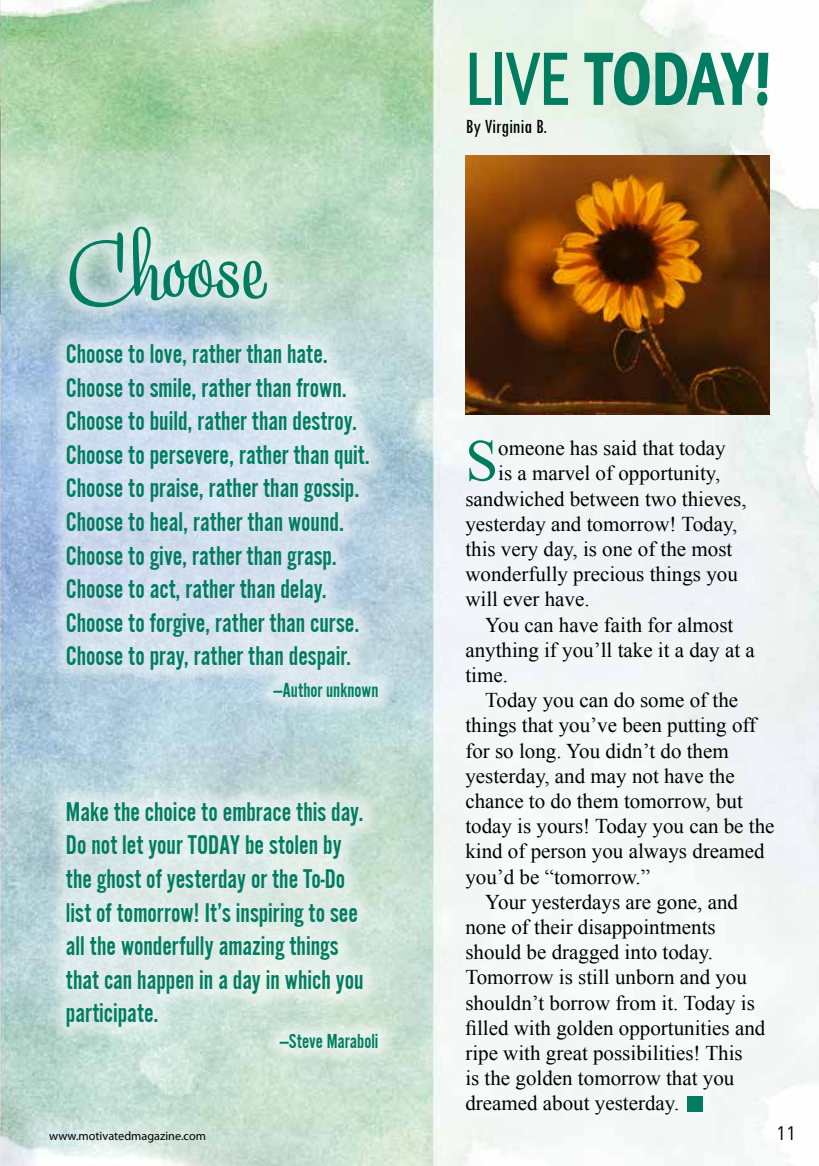
<style>
.page{position:relative;width:819px;height:1166px;background:#fff}
.page>*{position:absolute;margin:0;border:0;box-sizing:border-box;transform-origin:0 0}
.t1{font:84px "Liza Text Pro";color:#007d60;scale:1.25 1}
.t2{font:700 77px "Amaranth";letter-spacing:-.035em;color:#007d60;scale:.75 1}
.t3{font:58.98px "Times New Roman";color:#007d60}
.t4{font:28px/33.6px "Alternate Got No 2";color:#007d60}
.t5{font:21px "Times New Roman";color:#000}
.t6{font:21px "Alternate Got No 2";color:#007d60}
.t7{font:condensed 21px "Tw Cen";color:#000}
.t8{font:19.25px "DIN Pro";color:#000}
.t9{font:12.25px "Myriad Pro";color:#000}
.s1{font-weight:400}
</style>
<div class="page">
<img style="left:0;top:0;width:819px;height:1166px">
<div style="left:48px;top:208px;width:349px;height:508px;background:#fff;opacity:.5"></div>
<div style="left:48px;top:783px;width:348px;height:283px;background:#fff;opacity:.5"></div>
<img style="left:465px;top:156px;width:304px;height:258px">
<div style="left:687px;top:1096px;width:16px;height:15px;background:#007d60"></div>
<h1 class="t1" style="left:66px;top:215px;width:162px">Choose</h1>
<p class="t4" style="left:66px;top:338px;width:305px">Choose to love, rather than hate.<br>Choose to smile, rather than frown.<br>Choose to build, rather than destroy.<br>Choose to persevere, rather than quit.<br>Choose to praise, rather than gossip.<br>Choose to heal, rather than wound.<br>Choose to give, rather than grasp.<br>Choose to act, rather than delay.<br>Choose to forgive, rather than curse.<br>Choose to pray, rather than despair.</p>
<p class="t6" style="left:273px;top:679px;width:107px">—Author unknown</p>
<h3 class="t4" style="left:66px;top:795px;width:299px">Make the choice to embrace this day.<br>Do not let your TODAY be stolen by the ghost of yesterday or the To-Do list of tomorrow! It’s inspiring to see all the wonderfully amazing things that can happen in a day in which you participate.</h3>
<p class="t6" style="left:280px;top:1029px;width:100px">—Steve Maraboli</p>
<h2 class="t2" style="left:465px;top:30px;width:410px"><span class="s1">LIVE</span> TODAY!</h2>
<p class="t7" style="left:465px;top:114px;width:83px">By Virginia B.</p>
<h3 class="t3" style="left:465px;top:421px;width:34px">S</h3>
<p class="t5" style="left:498px;top:434px;width:229px">omeone has said that today</p>
<p class="t5" style="left:498px;top:459px;width:224px">is a marvel of opportunity,</p>
<p class="t5" style="left:465px;top:484px;width:283px">sandwiched between two thieves,</p>
<p class="t5" style="left:465px;top:509px;width:274px">yesterday and tomorrow! Today,</p>
<p class="t5" style="left:465px;top:535px;width:268px">this very day, is one of the most</p>
<p class="t5" style="left:465px;top:560px;width:274px">wonderfully precious things you</p>
<p class="t5" style="left:465px;top:585px;width:126px">will ever have.</p>
<p class="t5" style="left:485px;top:610px;width:250px">You can have faith for almost</p>
<p class="t5" style="left:465px;top:635px;width:291px">anything if you’ll take it a day at a</p>
<p class="t5" style="left:465px;top:661px;width:44px">time.</p>
<p class="t5" style="left:485px;top:686px;width:254px">Today you can do some of the</p>
<p class="t5" style="left:465px;top:711px;width:292px">things that you’ve been putting off</p>
<p class="t5" style="left:465px;top:736px;width:265px">for so long. You didn’t do them</p>
<p class="t5" style="left:465px;top:761px;width:271px">yesterday, and may not have the</p>
<p class="t5" style="left:465px;top:787px;width:279px">chance to do them tomorrow, but</p>
<p class="t5" style="left:465px;top:812px;width:311px">today is yours! Today you can be the</p>
<p class="t5" style="left:465px;top:837px;width:301px">kind of person you always dreamed</p>
<p class="t5" style="left:465px;top:862px;width:186px">you’d be “tomorrow.”</p>
<p class="t5" style="left:485px;top:887px;width:254px">Your yesterdays are gone, and</p>
<p class="t5" style="left:465px;top:913px;width:252px">none of their disappointments</p>
<p class="t5" style="left:465px;top:938px;width:249px">should be dragged into today.</p>
<p class="t5" style="left:465px;top:963px;width:283px">Tomorrow is still unborn and you</p>
<p class="t5" style="left:465px;top:988px;width:291px">shouldn’t borrow from it. Today is</p>
<p class="t5" style="left:465px;top:1013px;width:301px">filled with golden opportunities and</p>
<p class="t5" style="left:465px;top:1039px;width:279px">ripe with great possibilities! This</p>
<p class="t5" style="left:465px;top:1064px;width:270px">is the golden tomorrow that you</p>
<p class="t5" style="left:465px;top:1089px;width:215px">dreamed about yesterday.</p>
<p class="t9" style="left:49px;top:1128px;width:158px">www.motivatedmagazine.com</p>
<p class="t8" style="left:776px;top:1120px;width:22px">11</p>
</div>
